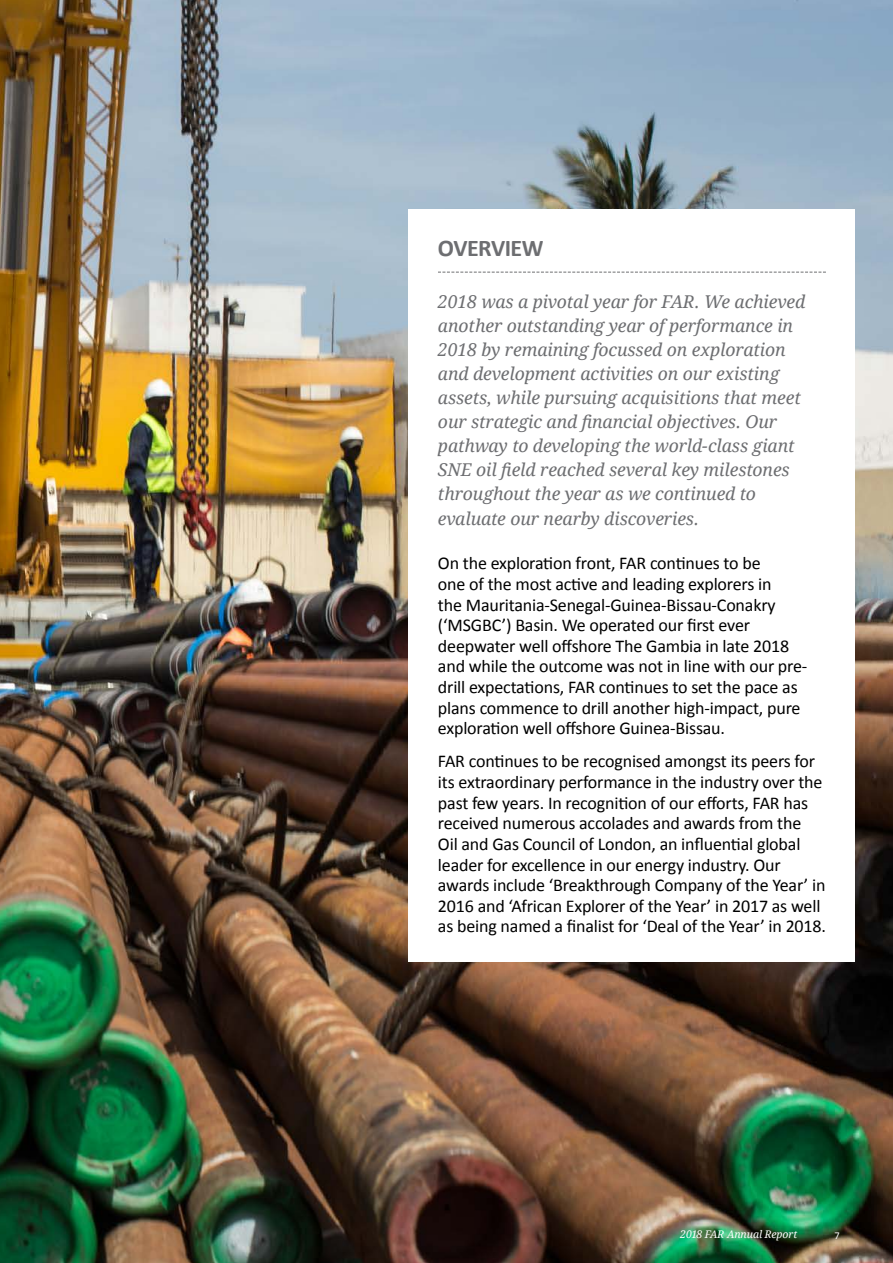
<style>
.page{position:relative;width:893px;height:1263px;background:#fff}
.page>*{position:absolute;margin:0;border:0;box-sizing:border-box;transform-origin:0 0}
.t1{font:700 24px "Calibri";letter-spacing:-.02em;color:#6d6e71}
.t2{font:18px/20.7px "Calibri";letter-spacing:-.01em;color:#000}
.t3{font:italic 17.7px/24.2px "Droid Serif";letter-spacing:-.005em;color:#6d6e71}
.t4{font:italic 10.5px "Droid Serif";letter-spacing:-.005em;color:#fff}
.t5{font:10.5px "Calibri";color:#fff}
</style>
<div class="page">
<img style="left:0;top:0;width:893px;height:1263px">
<div style="left:408px;top:209px;width:447px;height:753px;background:#fff"></div>
<svg style="left:438px;top:272px;width:388px;height:1px"></svg>
<h1 class="t1" style="left:438px;top:233px;width:107px">OVERVIEW</h1>
<p class="t3" style="left:438px;top:290px;width:369px">2018 was a pivotal year for FAR. We achieved another outstanding year of performance in 2018 by remaining focussed on exploration and development activities on our existing assets, while pursuing acquisitions that meet our strategic and financial objectives. Our pathway to developing the world-class giant SNE oil field reached several key milestones throughout the year as we continued to evaluate our nearby discoveries.</p>
<p class="t2" style="left:438px;top:552px;width:371px">On the exploration front, FAR continues to be<br>one of the most active and leading explorers in<br>the Mauritania-Senegal-Guinea-Bissau-Conakry (‘MSGBC’) Basin. We operated our first ever deepwater well offshore The Gambia in late 2018 and while the outcome was not in line with our pre&shy;drill expectations, FAR continues to set the pace as plans commence to drill another high-impact, pure exploration well offshore Guinea-Bissau.</p>
<p class="t2" style="left:438px;top:750px;width:389px">FAR continues to be recognised amongst its peers for its extraordinary performance in the industry over the past few years. In recognition of our efforts, FAR has received numerous accolades and awards from the<br>Oil and Gas Council of London, an influential global leader for excellence in our energy industry. Our awards include ‘Breakthrough Company of the Year’ in 2016 and ‘African Explorer of the Year’ in 2017 as well as being named a finalist for ‘Deal of the Year’ in 2018.</p>
<p class="t4" style="left:680px;top:1227px;width:119px">2018 FAR Annual Report</p>
<p class="t5" style="left:834px;top:1228px;width:7px">7</p>
</div>
